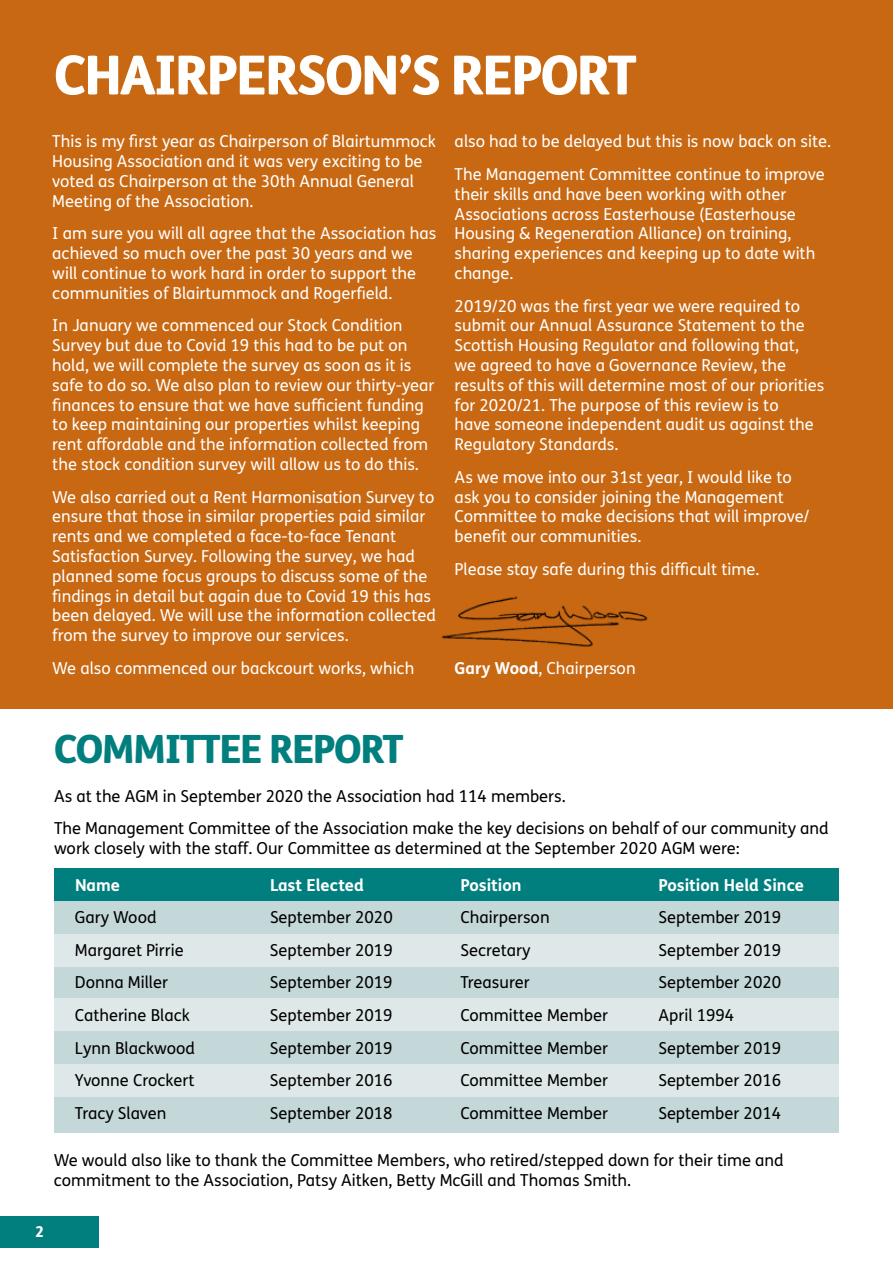
<style>
.page{position:relative;width:893px;height:1263px;background:#fff}
.page>*{position:absolute;margin:0;border:0;box-sizing:border-box;transform-origin:0 0}
.t1{font:800 54px "FS Me";letter-spacing:-.04em;color:#fff}
.t2{font:800 39px "FS Me";letter-spacing:-.04em;color:#007f7e}
.t3{font:16.5px/19.8px "FS Me";color:#fff}
.t4{font:16.5px/32.5px "FS Me";color:#000}
.t5{font:700 16.5px "FS Me";color:#fff}
.t6{font:800 15px "FS Me";color:#fff}
.s1{font-weight:700}
</style>
<div class="page">
<div style="left:0;top:1216px;width:99px;height:32px;background:#007f7e"></div>
<div style="left:54px;top:887px;width:785px;height:245px;background:#c4d7d9"></div>
<div style="left:0;top:0;width:893px;height:709px;background:#c86812"></div>
<img style="left:441px;top:596px;width:207px;height:51px">
<div style="left:54px;top:868px;width:785px;height:32px;background:#007f7e"></div>
<div style="left:54px;top:934px;width:785px;height:32px;background:#dee8e9"></div>
<div style="left:54px;top:998px;width:785px;height:33px;background:#dee8e9"></div>
<div style="left:54px;top:1064px;width:785px;height:33px;background:#dee8e9"></div>
<h1 class="t1" style="left:54px;top:41px;width:584px">CHAIRPERSON’S REPORT</h1>
<p class="t3" style="left:52px;top:132px;width:385px">This is my first year as Chairperson of Blairtummock Housing Association and it was very exciting to be voted as Chairperson at the 30th Annual General Meeting of the Association.</p>
<p class="t3" style="left:52px;top:224px;width:385px">I am sure you will all agree that the Association has achieved so much over the past 30 years and we will continue to work hard in order to support the communities of Blairtummock and Rogerfield.</p>
<p class="t3" style="left:52px;top:316px;width:384px">In January we commenced our Stock Condition Survey but due to Covid 19 this had to be put on hold, we will complete the survey as soon as it is safe to do so. We also plan to review our thirty-year finances to ensure that we have sufficient funding to keep maintaining our properties whilst keeping rent affordable and the information collected from the stock condition survey will allow us to do this.</p>
<p class="t3" style="left:52px;top:487px;width:385px">We also carried out a Rent Harmonisation Survey to ensure that those in similar properties paid similar rents and we completed a face-to-face Tenant Satisfaction Survey. Following the survey, we had planned some focus groups to discuss some of the findings in detail but again due to Covid 19 this has been delayed. We will use the information collected from the survey to improve our services.</p>
<p class="t3" style="left:52px;top:658px;width:363px">We also commenced our backcourt works, which</p>
<p class="t3" style="left:455px;top:126px;width:378px;line-height:32.5px">also had to be delayed but this is now back on site.<br>The Management Committee continue to improve</p>
<p class="t3" style="left:455px;top:184px;width:362px">their skills and have been working with other Associations across Easterhouse (Easterhouse Housing &amp; Regeneration Alliance) on training, sharing experiences and keeping up to date with change.</p>
<p class="t3" style="left:455px;top:296px;width:371px">2019/20 was the first year we were required to submit our Annual Assurance Statement to the Scottish Housing Regulator and following that, we agreed to have a Governance Review, the results of this will determine most of our priorities for 2020/21. The purpose of this review is to<br>have someone independent audit us against the Regulatory Standards.</p>
<p class="t3" style="left:455px;top:467px;width:356px">As we move into our 31st year, I would like to ask you to consider joining the Management Committee to make decisions that will improve/ benefit our communities.</p>
<p class="t3" style="left:455px;top:559px;width:306px">Please stay safe during this difficult time.</p>
<p class="t3" style="left:455px;top:659px;width:183px"><span class="s1">Gary Wood</span>, Chairperson</p>
<h2 class="t2" style="left:54px;top:724px;width:351px">COMMITTEE REPORT</h2>
<p class="t4" style="left:54px;top:780px;width:776px">As at the AGM in September 2020 the Association had 114 members.<br>The Management Committee of the Association make the key decisions on behalf of our community and</p>
<p class="t4" style="left:54px;top:832px;width:687px">work closely with the staff. Our Committee as determined at the September 2020 AGM were:</p>
<p class="t5" style="left:75px;top:874px;width:47px">Name</p>
<p class="t5" style="left:270px;top:874px;width:95px">Last Elected</p>
<p class="t5" style="left:460px;top:874px;width:63px">Position</p>
<p class="t5" style="left:658px;top:874px;width:147px">Position Held Since</p>
<p class="t4" style="left:75px;top:901px;width:83px">Gary Wood</p>
<p class="t4" style="left:270px;top:901px;width:124px">September 2020</p>
<p class="t4" style="left:460px;top:901px;width:91px">Chairperson</p>
<p class="t4" style="left:658px;top:901px;width:124px">September 2019</p>
<p class="t4" style="left:75px;top:934px;width:110px">Margaret Pirrie</p>
<p class="t4" style="left:270px;top:934px;width:124px">September 2019</p>
<p class="t4" style="left:460px;top:934px;width:71px">Secretary</p>
<p class="t4" style="left:658px;top:934px;width:124px">September 2019</p>
<p class="t4" style="left:75px;top:967px;width:95px">Donna Miller</p>
<p class="t4" style="left:270px;top:967px;width:124px">September 2019</p>
<p class="t4" style="left:460px;top:967px;width:71px">Treasurer</p>
<p class="t4" style="left:658px;top:967px;width:124px">September 2020</p>
<p class="t4" style="left:75px;top:999px;width:116px">Catherine Black</p>
<p class="t4" style="left:270px;top:999px;width:124px">September 2019</p>
<p class="t4" style="left:460px;top:999px;width:149px">Committee Member</p>
<p class="t4" style="left:658px;top:999px;width:77px">April 1994</p>
<p class="t4" style="left:75px;top:1032px;width:122px">Lynn Blackwood</p>
<p class="t4" style="left:270px;top:1032px;width:124px">September 2019</p>
<p class="t4" style="left:460px;top:1032px;width:149px">Committee Member</p>
<p class="t4" style="left:658px;top:1032px;width:124px">September 2019</p>
<p class="t4" style="left:75px;top:1064px;width:121px">Yvonne Crockert</p>
<p class="t4" style="left:270px;top:1064px;width:124px">September 2016</p>
<p class="t4" style="left:460px;top:1064px;width:149px">Committee Member</p>
<p class="t4" style="left:658px;top:1064px;width:124px">September 2016</p>
<p class="t4" style="left:75px;top:1097px;width:93px">Tracy Slaven</p>
<p class="t4" style="left:270px;top:1097px;width:124px">September 2018</p>
<p class="t4" style="left:460px;top:1097px;width:149px">Committee Member</p>
<p class="t4" style="left:658px;top:1097px;width:124px">September 2014</p>
<p class="t4" style="left:54px;top:1150px;width:731px;line-height:19.8px">We would also like to thank the Committee Members, who retired/stepped down for their time and commitment to the Association, Patsy Aitken, Betty McGill and Thomas Smith.</p>
<p class="t6" style="left:35px;top:1222px;width:10px">2</p>
</div>
